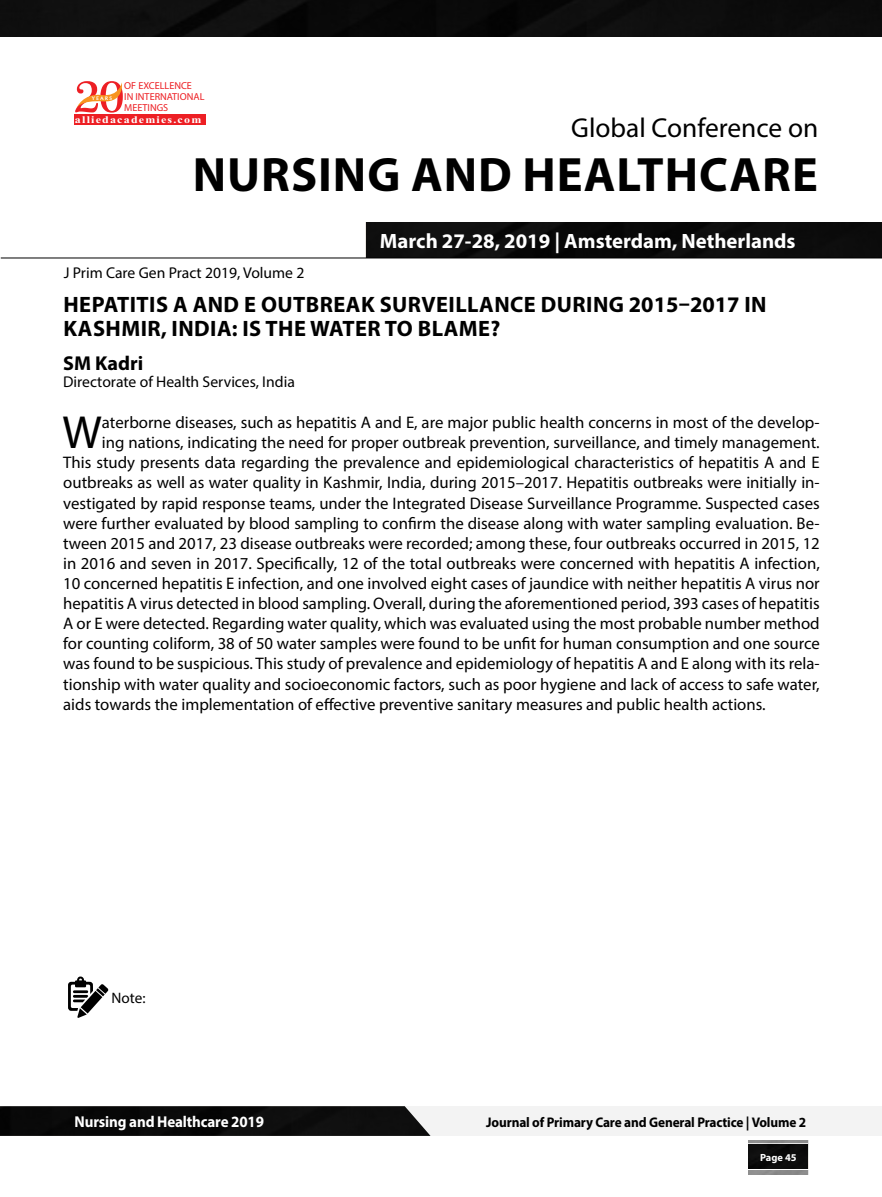
<style>
.page{position:relative;width:882px;height:1197px;background:#fff}
.page>*{position:absolute;margin:0;border:0;box-sizing:border-box;transform-origin:0 0}
.t1{font:700 48.48px "Myriad Pro";letter-spacing:.02em;color:#000}
.t2{font:46.55px "Myriad Pro";color:#000}
.t3{font:27.47px "Myriad Pro";color:#000}
.t4{font:700 22.4px/24.5px "Myriad Pro";letter-spacing:.02em;color:#000}
.t5{font:700 20.82px "Myriad Pro";color:#fff}
.t6{font:700 20.12px "Myriad Pro";color:#000}
.t7{font:16.8px "Myriad Pro";color:#000}
.t8{font:700 15.75px "Myriad Pro";letter-spacing:-.01em;color:#fff;scale:.95 1}
.t9{font:15.58px "Myriad Pro";color:#000}
.t10{font:15.22px "Myriad Pro";color:#000}
.t11{font:700 14px "Myriad Pro";letter-spacing:-.01em;color:#000;scale:.95 1}
.t12{font:700 10.33px "Myriad Pro";color:#fff}
.t13{font:10.15px/10.8px "Myriad Pro";color:#ed1f24}
.t14{font:700 10.15px "Times New Roman";letter-spacing:.1em;color:#fff;scale:1.18 1}
.t15{font:5.25px "Oregon LDO Black";letter-spacing:.24em;color:#fff;scale:1.06 1}
</style>
<div class="page">
<svg style="left:68px;top:976px;width:40px;height:42px"></svg>
<div style="left:748px;top:1145px;width:60px;height:24px;background:#0c0c0c"></div>
<img style="left:0;top:1106px;width:430px;height:30px">
<div style="left:366px;top:223px;width:516px;height:35px;background:#0c0c0c"></div>
<div style="left:74px;top:114px;width:132px;height:11px;background:#ed1f24"></div>
<svg style="left:75px;top:81px;width:48px;height:32px"></svg>
<hr style="left:1px;top:258px;width:881px;height:1px;background:#000">
<div style="left:0;top:0;width:882px;height:36px;background:#0c0c0c"></div>
<p class="t13" style="left:124px;top:80px;width:82px">OF EXCELLENCE<br>IN INTERNATIONAL<br>MEETINGS</p>
<p class="t14" style="left:75px;top:112px;width:109px">alliedacademies.com</p>
<p class="t15" style="left:92px;top:95px;width:21px">YEARS</p>
<h3 class="t3" style="left:571px;top:111px;width:249px">Global Conference on</h3>
<h1 class="t1" style="left:193px;top:143px;width:627px">NURSING AND HEALTHCARE</h1>
<p class="t9" style="left:64px;top:263px;width:242px">J Prim Care Gen Pract 2019, Volume 2</p>
<p class="t5" style="left:380px;top:227px;width:417px">March 27-28, 2019 | Amsterdam, Netherlands</p>
<h3 class="t4" style="left:63px;top:291px;width:705px">HEPATITIS A AND E OUTBREAK SURVEILLANCE DURING 2015–2017 IN<br>KASHMIR, INDIA: IS THE WATER TO BLAME?</h3>
<p class="t6" style="left:63px;top:350px;width:82px">SM Kadri</p>
<p class="t9" style="left:63px;top:372px;width:233px">Directorate of Health Services, India</p>
<h2 class="t2" style="left:63px;top:404px;width:41px">W</h2>
<p class="t7" style="left:102px;top:412px;width:719px">aterborne diseases, such as hepatitis A and E, are major public health concerns in most of the develop-</p>
<p class="t7" style="left:102px;top:432px;width:719px">ing nations, indicating the need for proper outbreak prevention, surveillance, and timely management.</p>
<p class="t7" style="left:63px;top:452px;width:758px">This study presents data regarding the prevalence and epidemiological characteristics of hepatitis A and E</p>
<p class="t7" style="left:63px;top:472px;width:758px">outbreaks as well as water quality in Kashmir, India, during 2015–2017. Hepatitis outbreaks were initially in-</p>
<p class="t7" style="left:63px;top:493px;width:758px">vestigated by rapid response teams, under the Integrated Disease Surveillance Programme. Suspected cases</p>
<p class="t7" style="left:63px;top:513px;width:758px">were further evaluated by blood sampling to confirm the disease along with water sampling evaluation. Be-</p>
<p class="t7" style="left:63px;top:533px;width:758px">tween 2015 and 2017, 23 disease outbreaks were recorded; among these, four outbreaks occurred in 2015, 12</p>
<p class="t7" style="left:63px;top:553px;width:758px">in 2016 and seven in 2017. Specifically, 12 of the total outbreaks were concerned with hepatitis A infection,</p>
<p class="t7" style="left:63px;top:573px;width:758px">10 concerned hepatitis E infection, and one involved eight cases of jaundice with neither hepatitis A virus nor</p>
<p class="t7" style="left:63px;top:593px;width:758px">hepatitis A virus detected in blood sampling. Overall, during the aforementioned period, 393 cases of hepatitis</p>
<p class="t7" style="left:63px;top:613px;width:758px">A or E were detected. Regarding water quality, which was evaluated using the most probable number method</p>
<p class="t7" style="left:63px;top:633px;width:758px">for counting coliform, 38 of 50 water samples were found to be unfit for human consumption and one source</p>
<p class="t7" style="left:63px;top:653px;width:758px">was found to be suspicious. This study of prevalence and epidemiology of hepatitis A and E along with its rela-</p>
<p class="t7" style="left:63px;top:674px;width:758px">tionship with water quality and socioeconomic factors, such as poor hygiene and lack of access to safe water,</p>
<p class="t7" style="left:63px;top:694px;width:704px">aids towards the implementation of effective preventive sanitary measures and public health actions.</p>
<p class="t10" style="left:112px;top:988px;width:35px">Note:</p>
<p class="t8" style="left:75px;top:1112px;width:201px">Nursing and Healthcare 2019</p>
<p class="t11" style="left:486px;top:1113px;width:338px">Journal of Primary Care and General Practice | Volume 2</p>
<p class="t12" style="left:760px;top:1151px;width:38px">Page 45</p>
</div>
